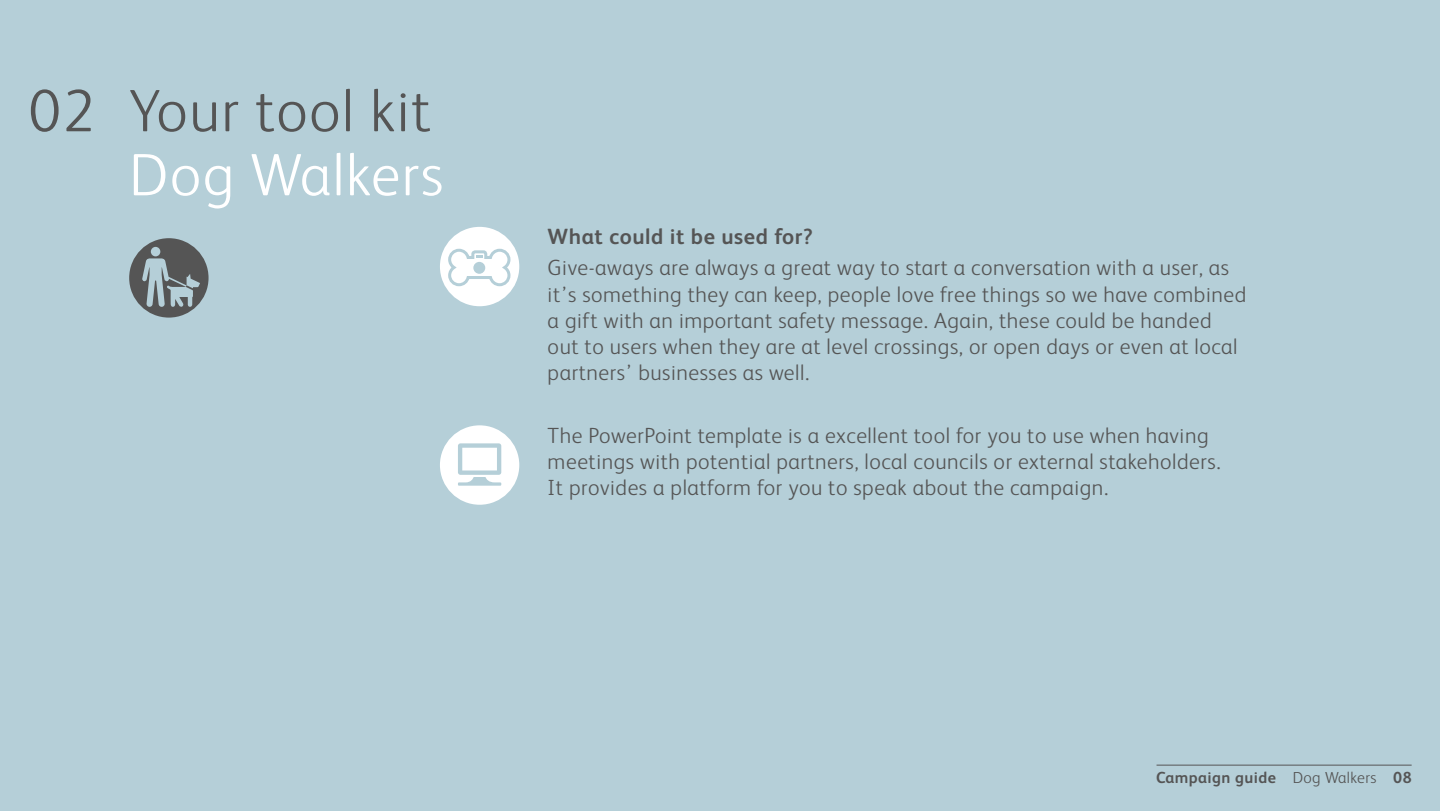
<style>
.page{position:relative;width:1440px;height:811px;background:#b5cfd8}
.page>*{position:absolute;margin:0;border:0;box-sizing:border-box;transform-origin:0 0}
.t1{font:300 60px "FS Albert";letter-spacing:.025em;color:#555}
.t2{font:300 60px "FS Albert";letter-spacing:.025em;color:#fff}
.t3{font:300 22px/26px "FS Albert";letter-spacing:.025em;color:#555}
.t4{font:700 22px "FS Albert";letter-spacing:.025em;color:#555}
.t5{font:700 16px "FS Albert";letter-spacing:.025em;color:#555}
.s1{font-weight:300}
</style>
<div class="page">
<svg style="left:129px;top:238px;width:80px;height:79px"></svg>
<hr style="left:1157px;top:764px;width:255px;height:1px;background:#555">
<svg style="left:440px;top:425px;width:79px;height:80px"></svg>
<div style="left:440px;top:227px;width:79px;height:79px;background:#fff;border-radius:50%"></div>
<svg style="left:448px;top:248px;width:63px;height:39px"></svg>
<h1 class="t1" style="left:28px;top:71px;width:404px">02 Your tool kit</h1>
<h1 class="t2" style="left:129px;top:135px;width:316px">Dog Walkers</h1>
<p class="t4" style="left:548px;top:221px;width:267px">What could it be used for?</p>
<p class="t3" style="left:548px;top:254px;width:700px">Give-aways are always a great way to start a conversation with a user, as it’s something they can keep, people love free things so we have combined a gift with an important safety message. Again, these could be handed out to users when they are at level crossings, or open days or even at local partners’ businesses as well.</p>
<p class="t3" style="left:548px;top:421px;width:675px">The PowerPoint template is a excellent tool for you to use when having meetings with potential partners, local councils or external stakeholders.<br>It provides a platform for you to speak about the campaign.</p>
<p class="t5" style="left:1156px;top:766px;width:257px">Campaign guide <span class="s1">Dog Walkers</span> 08</p>
</div>
